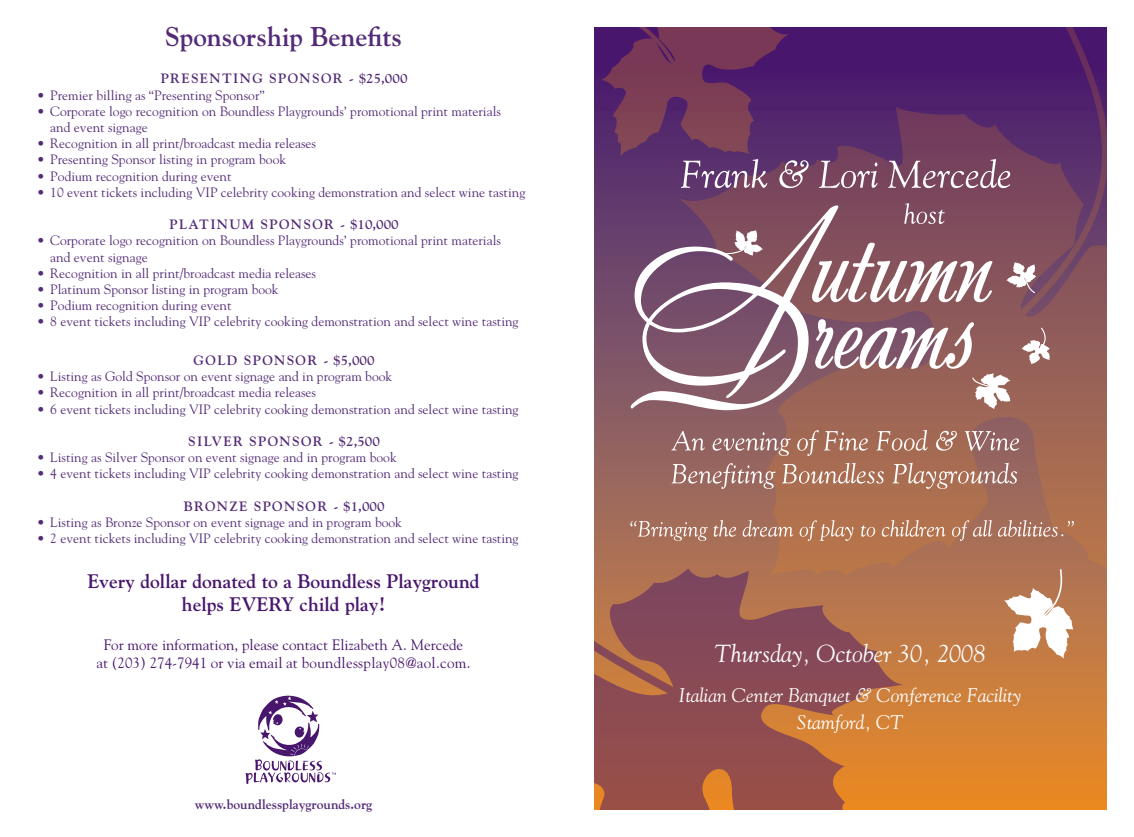
<style>
.page{position:relative;width:1134px;height:837px;background:#fff}
.page>*{position:absolute;margin:0;border:0;box-sizing:border-box;transform-origin:0 0}
.t1{font:700 27px "Goudy";color:#542b77}
.t2{font:italic 24.6px "Goudy";color:#fff}
.t3{font:italic 19.65px/27px "Goudy";color:#fff;text-align:center}
.t4{font:700 19.5px/22.5px "Goudy";color:#48166d;text-align:center}
.t5{font:15px "Goudy";letter-spacing:.02em;color:#48166d}
.t6{font:15px "Goudy";color:#48166d}
.t7{font:13.5px/16.2px "Goudy";color:#542b77}
.t8{font:700 13.5px "Goudy";letter-spacing:.1em;color:#542b77}
</style>
<div class="page">
<svg style="left:594px;top:27px;width:513px;height:783px;background:#a3614d"></svg>
<svg style="left:678px;top:107px;width:429px;height:507px;background:#9a6257"></svg>
<svg style="left:982px;top:27px;width:125px;height:323px;background:#643366"></svg>
<svg style="left:594px;top:568px;width:310px;height:242px;background:#a35d49"></svg>
<svg style="left:594px;top:562px;width:107px;height:150px;background:#975953"></svg>
<svg style="left:671px;top:431px;width:34px;height:20px"></svg>
<svg style="left:713px;top:432px;width:78px;height:24px;background:#a57d7a"></svg>
<svg style="left:797px;top:430px;width:71px;height:26px;background:#b0806d"></svg>
<svg style="left:876px;top:430px;width:52px;height:21px"></svg>
<svg style="left:936px;top:431px;width:21px;height:20px"></svg>
<svg style="left:965px;top:431px;width:54px;height:20px"></svg>
<svg style="left:672px;top:463px;width:103px;height:26px;background:#ab827a"></svg>
<svg style="left:782px;top:463px;width:102px;height:21px;background:#ba8b76"></svg>
<svg style="left:893px;top:463px;width:124px;height:26px;background:#b38472"></svg>
<svg style="left:594px;top:27px;width:215px;height:161px;background:#673465"></svg>
<svg style="left:819px;top:161px;width:59px;height:27px;background:#92687d"></svg>
<svg style="left:888px;top:159px;width:122px;height:29px;background:#92697e"></svg>
<svg style="left:630px;top:521px;width:78px;height:20px;background:#b58776"></svg>
<svg style="left:714px;top:520px;width:22px;height:17px"></svg>
<svg style="left:743px;top:520px;width:50px;height:17px"></svg>
<svg style="left:800px;top:520px;width:53px;height:21px"></svg>
<svg style="left:861px;top:525px;width:14px;height:12px"></svg>
<svg style="left:882px;top:520px;width:64px;height:17px"></svg>
<svg style="left:952px;top:520px;width:40px;height:21px"></svg>
<svg style="left:998px;top:520px;width:76px;height:17px"></svg>
<svg style="left:631px;top:203px;width:419px;height:207px;background:#8e6473"></svg>
<svg style="left:722px;top:245px;width:314px;height:143px"></svg>
<svg style="left:1004px;top:567px;width:69px;height:92px"></svg>
<svg style="left:246px;top:696px;width:90px;height:88px"></svg>
<p class="t1" style="left:165px;top:20px;width:239px">Sponsorship Benefits</p>
<p class="t8" style="left:161px;top:70px;width:248px">presenting Sponsor - $25,000</p>
<p class="t7" style="left:37px;top:86px;width:229px">• Premier billing as “Presenting Sponsor”</p>
<p class="t7" style="left:50px;top:103px;width:452px;text-indent:-14px">• Corporate logo recognition on Boundless Playgrounds’ promotional print materials and event signage</p>
<p class="t7" style="left:37px;top:135px;width:281px">• Recognition in all print/broadcast media releases</p>
<p class="t7" style="left:37px;top:151px;width:251px">• Presenting Sponsor listing in program book</p>
<p class="t7" style="left:37px;top:167px;width:196px">• Podium recognition during event</p>
<p class="t7" style="left:37px;top:184px;width:490px">• 10 event tickets including VIP celebrity cooking demonstration and select wine tasting</p>
<p class="t8" style="left:169px;top:216px;width:231px">platinum Sponsor - $10,000</p>
<p class="t7" style="left:50px;top:232px;width:452px;text-indent:-14px">• Corporate logo recognition on Boundless Playgrounds’ promotional print materials and event signage</p>
<p class="t7" style="left:37px;top:265px;width:281px">• Recognition in all print/broadcast media releases</p>
<p class="t7" style="left:37px;top:281px;width:243px">• Platinum Sponsor listing in program book</p>
<p class="t7" style="left:37px;top:297px;width:196px">• Podium recognition during event</p>
<p class="t7" style="left:37px;top:313px;width:483px">• 8 event tickets including VIP celebrity cooking demonstration and select wine tasting</p>
<p class="t8" style="left:194px;top:352px;width:182px">Gold Sponsor - $5,000</p>
<p class="t7" style="left:37px;top:368px;width:357px">• Listing as Gold Sponsor on event signage and in program book</p>
<p class="t7" style="left:37px;top:384px;width:281px">• Recognition in all print/broadcast media releases</p>
<p class="t7" style="left:37px;top:400px;width:483px">• 6 event tickets including VIP celebrity cooking demonstration and select wine tasting</p>
<p class="t8" style="left:188px;top:433px;width:193px">SILVER Sponsor - $2,500</p>
<p class="t7" style="left:37px;top:449px;width:361px">• Listing as Silver Sponsor on event signage and in program book</p>
<p class="t7" style="left:37px;top:465px;width:483px">• 4 event tickets including VIP celebrity cooking demonstration and select wine tasting</p>
<p class="t8" style="left:184px;top:498px;width:23px">BRON</p>
<p class="t8" style="left:230px;top:498px;width:156px">ZE Sponsor - $1,000</p>
<p class="t7" style="left:37px;top:514px;width:367px">• Listing as Bronze Sponsor on event signage and in program book</p>
<p class="t7" style="left:37px;top:530px;width:483px">• 2 event tickets including VIP celebrity cooking demonstration and select wine tasting</p>
<p class="t4" style="left:87px;top:570px;width:394px">Every dollar donated to a Boundless Playground helps EVERY child play!</p>
<p class="t6" style="left:104px;top:635px;width:361px">For more information, please contact Elizabeth A. Mercede</p>
<p class="t5" style="left:96px;top:653px;width:376px">at (203) 274-7941 or via email at boundlessplay08@aol.com.</p>
<p class="t8" style="left:195px;top:796px;width:179px">www.boundlessplaygrounds.org</p>
<p class="t2" style="left:714px;top:639px;width:273px">Thursday, October 30, 2008</p>
<p class="t3" style="left:679px;top:681px;width:344px">Italian Center Banquet &amp; Conference Facility<br>Stamford, CT</p>
</div>
